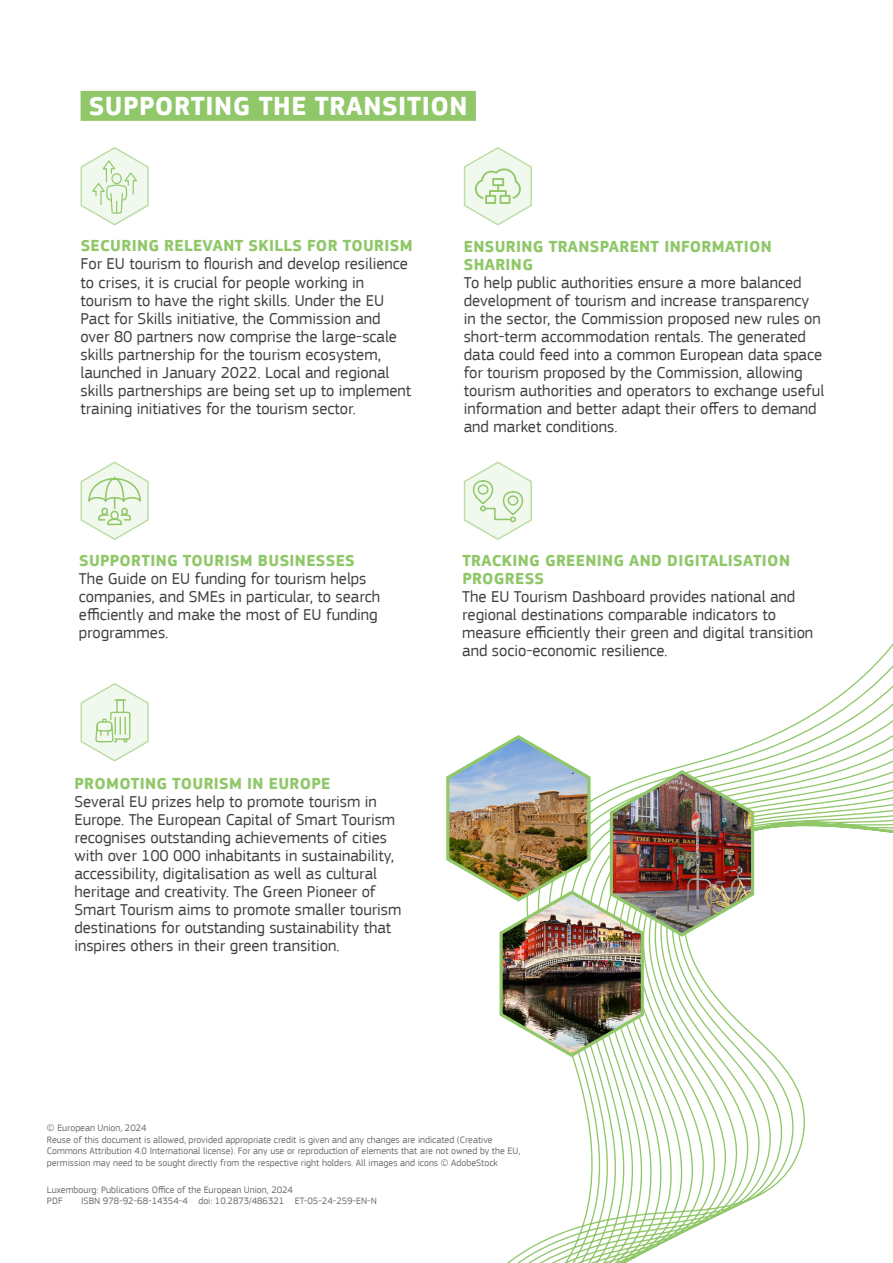
<style>
.page{position:relative;width:893px;height:1263px;background:#fff}
.page>*{position:absolute;margin:0;border:0;box-sizing:border-box;transform-origin:0 0}
.t1{font:700 27px "EC Square Sans Pro";letter-spacing:.02em;color:#fff}
.t2{font:16.5px/18px "EC Square Sans Pro";color:#414042}
.t3{font:700 16.5px/18px "EC Square Sans Pro";letter-spacing:.02em;color:#90c769}
.t4{font:9.75px/11.7px "EC Square Sans Pro";color:#6d6e71}
</style>
<div class="page">
<div style="left:81px;top:91px;width:395px;height:30px;background:#90c769"></div>
<svg style="left:507px;top:643px;width:386px;height:620px"></svg>
<svg style="left:80px;top:147px;width:69px;height:79px"></svg>
<svg style="left:80px;top:461px;width:69px;height:79px"></svg>
<svg style="left:463px;top:147px;width:69px;height:79px"></svg>
<svg style="left:463px;top:461px;width:69px;height:79px"></svg>
<svg style="left:80px;top:683px;width:69px;height:79px"></svg>
<img style="left:446px;top:733px;width:310px;height:326px">
<h1 class="t1" style="left:89px;top:90px;width:380px">SUPPORTING THE TRANSITION</h1>
<p class="t3" style="left:81px;top:238px;width:333px">SECURING RELEVANT SKILLS FOR TOURISM</p>
<p class="t2" style="left:81px;top:255px;width:332px">For EU tourism to flourish and develop resilience to crises, it is crucial for people working in tourism to have the right skills. Under the EU Pact for Skills initiative, the Commission and over 80 partners now comprise the large-scale skills partnership for the tourism ecosystem, launched in January 2022. Local and regional skills partnerships are being set up to implement training initiatives for the tourism sector.</p>
<p class="t3" style="left:79px;top:552px;width:277px">SUPPORTING TOURISM BUSINESSES</p>
<p class="t2" style="left:79px;top:570px;width:303px">The Guide on EU funding for tourism helps companies, and SMEs in particular, to search efficiently and make the most of EU funding programmes.</p>
<p class="t3" style="left:75px;top:775px;width:257px">PROMOTING TOURISM IN EUROPE</p>
<p class="t2" style="left:74px;top:793px;width:329px">Several EU prizes help to promote tourism in Europe. The European Capital of Smart Tourism recognises outstanding achievements of cities with over 100 000 inhabitants in sustainability, accessibility, digitalisation as well as cultural heritage and creativity. The Green Pioneer of Smart Tourism aims to promote smaller tourism destinations for outstanding sustainability that inspires others in their green transition.</p>
<p class="t3" style="left:464px;top:238px;width:309px">ENSURING TRANSPARENT INFORMATION<br>SHARING</p>
<p class="t2" style="left:464px;top:273px;width:362px">To help public authorities ensure a more balanced development of tourism and increase transparency in the sector, the Commission proposed new rules on short-term accommodation rentals. The generated data could feed into a common European data space for tourism proposed by the Commission, allowing tourism authorities and operators to exchange useful information and better adapt their offers to demand and market conditions.</p>
<p class="t3" style="left:462px;top:552px;width:329px">TRACKING GREENING AND DIGITALISATION<br>PROGRESS</p>
<p class="t2" style="left:462px;top:588px;width:353px">The EU Tourism Dashboard provides national and regional destinations comparable indicators to measure efficiently their green and digital transition and socio-economic resilience.</p>
<p class="t4" style="left:47px;top:1122px;width:475px">© European Union, 2024<br>Reuse of this document is allowed, provided appropriate credit is given and any changes are indicated (Creative Commons Attribution 4.0 International license). For any use or reproduction of elements that are not owned by the EU, permission may need to be sought directly from the respective right holders. All images and icons © AdobeStock</p>
<p class="t4" style="left:47px;top:1184px;width:248px">Luxembourg: Publications Office of the European Union, 2024<br>PDF</p>
<p class="t4" style="left:81px;top:1195px;width:297px">ISBN 978-92-68-14354-4 doi: 10.2873/486321 ET-05-24-259-EN-N</p>
</div>
